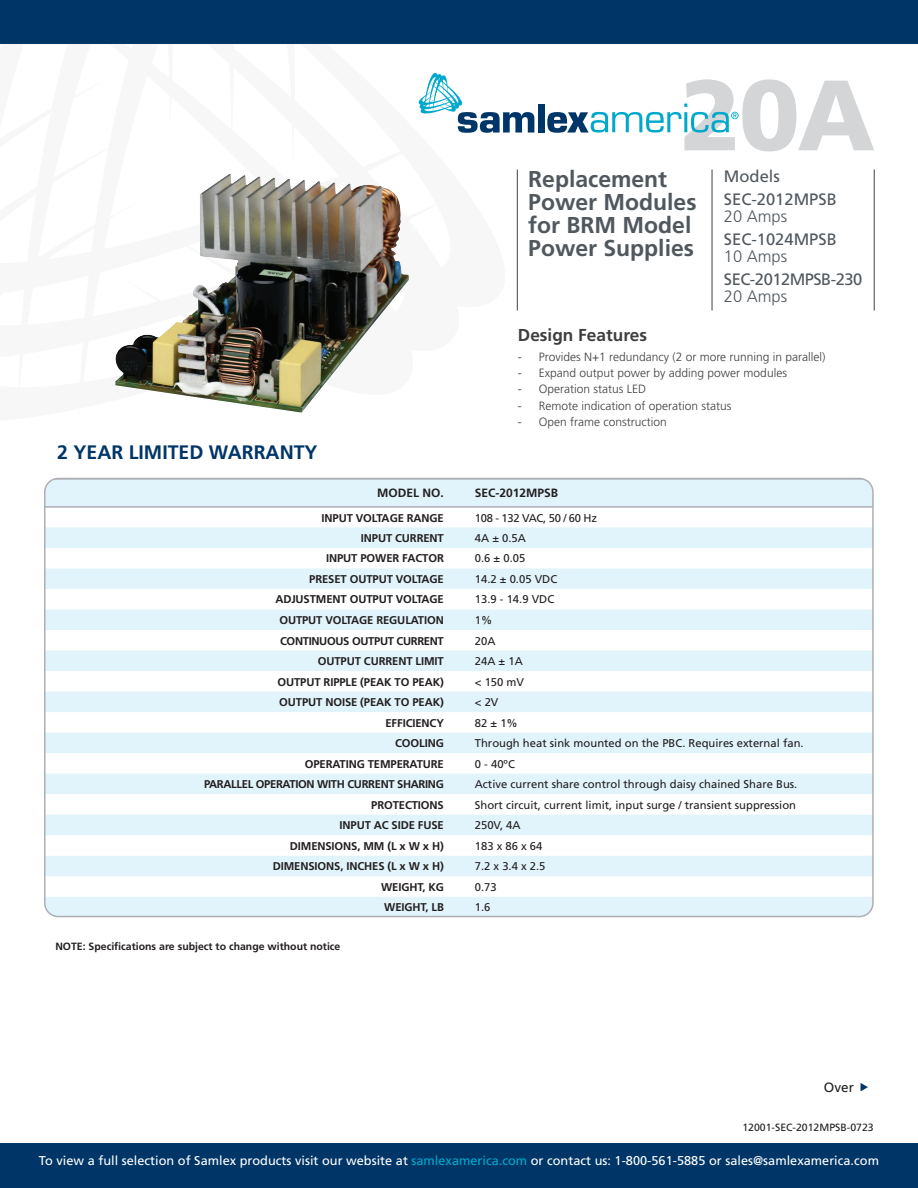
<style>
.page{position:relative;width:918px;height:1188px;background:#fff}
.page>*{position:absolute;margin:0;border:0;box-sizing:border-box;transform-origin:0 0}
.t1{font:900 99.75px "Frutiger LT Std";color:#d4d5d7}
.t2{font:700 22.95px/23.2px "Frutiger LT Std";color:#50585e}
.t3{font:700 19.5px "Frutiger LT Std";color:#003667}
.t4{font:700 17.25px "Frutiger LT Std";color:#3e3e3f}
.t5{font:16.5px/23.4px "Frutiger LT Std";color:#50585e}
.t6{font:300 16.5px "Frutiger LT Std";color:#50585e}
.t7{font:16.5px "Frutiger LT Std";letter-spacing:-.03em;color:#50585e}
.t8{font:13.5px "Frutiger LT Std";color:#231f20}
.t9{font:12.75px "Frutiger LT Std";color:#fff}
.t10{font:300 12px "Frutiger LT Std";color:#3e3e3f}
.t11{font:700 12px "Frutiger LT Std";color:#231f20}
.t12{font:700 11.25px "Frutiger LT Std";letter-spacing:-.01em;color:#231f20}
.t13{font:11.25px "Frutiger LT Std";color:#231f20}
.t14{font:700 11.25px "Frutiger LT Std";letter-spacing:-.03em;color:#231f20}
.t15{font:11.25px "Frutiger LT Std";letter-spacing:-.03em;color:#231f20}
.t16{font:700 10.5px "Frutiger LT Std";color:#231f20}
.t17{font:10.5px "Frutiger LT Std";color:#231f20}
.s1{color:#00a9cc}
</style>
<div class="page">
<hr style="left:517px;top:170px;width:1px;height:141px;background:#50585e">
<hr style="left:711px;top:170px;width:2px;height:141px;background:#50585e">
<hr style="left:874px;top:170px;width:1px;height:141px;background:#50585e">
<div style="left:0;top:0;width:918px;height:43px;background:#003667"></div>
<div style="left:0;top:1143px;width:918px;height:45px;background:#003667"></div>
<div style="left:538px;top:104px;width:7px;height:29px;background:#003667"></div>
<svg style="left:419px;top:73px;width:115px;height:60px"></svg>
<svg style="left:547px;top:104px;width:192px;height:29px"></svg>
<div style="left:46px;top:480px;width:825px;height:26px;background:#e1f4fc"></div>
<svg style="left:46px;top:527px;width:825px;height:390px;fill:#e1f4fc"></svg>
<hr style="left:45px;top:479px;width:399px;height:1px;background:#aeafb3">
<hr style="left:475px;top:479px;width:398px;height:1px;background:#aeafb3">
<hr style="left:45px;top:506px;width:399px;height:2px;background:#aeafb3">
<hr style="left:444px;top:506px;width:31px;height:2px;background:#aeafb3">
<hr style="left:475px;top:506px;width:398px;height:2px;background:#aeafb3">
<div style="left:44px;top:478px;width:830px;height:439px;border:2px solid #aeafb3;border-radius:14px"></div>
<img style="left:115px;top:174px;width:294px;height:239px">
<h1 class="t1" style="left:680px;top:55px;width:196px">20A</h1>
<h3 class="t5" style="left:724px;top:165px;width:114px">Models<br>SEC-2012MPSB</h3>
<h3 class="t6" style="left:724px;top:207px;width:65px">20 Amps</h3>
<h3 class="t5" style="left:724px;top:228px;width:114px">SEC-1024MPSB</h3>
<h3 class="t6" style="left:724px;top:247px;width:65px">10 Amps</h3>
<h3 class="t7" style="left:724px;top:270px;width:140px">SEC-2012MPSB-230</h3>
<h3 class="t6" style="left:724px;top:287px;width:65px">20 Amps</h3>
<h2 class="t2" style="left:528px;top:167px;width:170px">Replacement<br>Power Modules for BRM Model<br>Power Supplies</h2>
<h3 class="t3" style="left:57px;top:441px;width:262px">2 YEAR LIMITED WARRANTY</h3>
<h3 class="t4" style="left:518px;top:325px;width:131px">Design Features</h3>
<p class="t10" style="left:518px;top:350px;width:309px">- Provides N+1 redundancy (2 or more running in parallel)</p>
<p class="t10" style="left:518px;top:366px;width:271px">- Expand output power by adding power modules</p>
<p class="t10" style="left:518px;top:383px;width:130px">- Operation status LED</p>
<p class="t10" style="left:518px;top:399px;width:215px">- Remote indication of operation status</p>
<p class="t10" style="left:518px;top:415px;width:151px">- Open frame construction</p>
<p class="t11" style="left:377px;top:486px;width:68px">MODEL NO.</p>
<p class="t11" style="left:475px;top:486px;width:85px">SEC-2012MPSB</p>
<p class="t12" style="left:322px;top:511px;width:124px">INPUT VOLTAGE RANGE</p>
<p class="t15" style="left:475px;top:511px;width:124px">108 - 132 VAC, 50 / 60 Hz</p>
<p class="t12" style="left:361px;top:531px;width:85px">INPUT CURRENT</p>
<p class="t13" style="left:475px;top:531px;width:53px">4A ± 0.5A</p>
<p class="t12" style="left:326px;top:552px;width:119px">INPUT POWER FACTOR</p>
<p class="t13" style="left:475px;top:552px;width:52px">0.6 ± 0.05</p>
<p class="t12" style="left:309px;top:572px;width:136px">PRESET OUTPUT VOLTAGE</p>
<p class="t13" style="left:475px;top:572px;width:84px">14.2 ± 0.05 VDC</p>
<p class="t12" style="left:275px;top:593px;width:170px">ADJUSTMENT OUTPUT VOLTAGE</p>
<p class="t13" style="left:475px;top:593px;width:81px">13.9 - 14.9 VDC</p>
<p class="t12" style="left:279px;top:613px;width:166px">OUTPUT VOLTAGE REGULATION</p>
<p class="t13" style="left:475px;top:613px;width:19px">1%</p>
<p class="t14" style="left:280px;top:634px;width:165px">CONTINUOUS OUTPUT CURRENT</p>
<p class="t13" style="left:475px;top:634px;width:22px">20A</p>
<p class="t12" style="left:318px;top:655px;width:128px">OUTPUT CURRENT LIMIT</p>
<p class="t13" style="left:475px;top:655px;width:50px">24A ± 1A</p>
<p class="t12" style="left:277px;top:675px;width:168px">OUTPUT RIPPLE (PEAK TO PEAK)</p>
<p class="t13" style="left:475px;top:675px;width:51px">&lt; 150 mV</p>
<p class="t12" style="left:279px;top:696px;width:166px">OUTPUT NOISE (PEAK TO PEAK)</p>
<p class="t13" style="left:475px;top:696px;width:25px">&lt; 2V</p>
<p class="t12" style="left:386px;top:716px;width:60px">EFFICIENCY</p>
<p class="t13" style="left:475px;top:716px;width:45px">82 ± 1%</p>
<p class="t12" style="left:395px;top:737px;width:50px">COOLING</p>
<p class="t13" style="left:475px;top:737px;width:330px">Through heat sink mounted on the PBC. Requires external fan.</p>
<p class="t12" style="left:305px;top:757px;width:141px">OPERATING TEMPERATURE</p>
<p class="t13" style="left:475px;top:757px;width:42px">0 - 40oC</p>
<p class="t14" style="left:204px;top:778px;width:241px">PARALLEL OPERATION WITH CURRENT SHARING</p>
<p class="t13" style="left:475px;top:778px;width:324px">Active current share control through daisy chained Share Bus.</p>
<p class="t12" style="left:371px;top:798px;width:74px">PROTECTIONS</p>
<p class="t13" style="left:475px;top:798px;width:323px">Short circuit, current limit, input surge / transient suppression</p>
<p class="t12" style="left:340px;top:819px;width:106px">INPUT AC SIDE FUSE</p>
<p class="t13" style="left:475px;top:819px;width:47px">250V, 4A</p>
<p class="t12" style="left:290px;top:839px;width:156px">DIMENSIONS, MM (L x W x H)</p>
<p class="t13" style="left:475px;top:839px;width:69px">183 x 86 x 64</p>
<p class="t12" style="left:273px;top:860px;width:173px">DIMENSIONS, INCHES (L x W x H)</p>
<p class="t13" style="left:475px;top:860px;width:72px">7.2 x 3.4 x 2.5</p>
<p class="t12" style="left:381px;top:880px;width:64px">WEIGHT, KG</p>
<p class="t13" style="left:475px;top:880px;width:23px">0.73</p>
<p class="t12" style="left:384px;top:901px;width:61px">WEIGHT, LB</p>
<p class="t13" style="left:475px;top:901px;width:17px">1.6</p>
<p class="t16" style="left:55px;top:940px;width:287px">NOTE: Specifications are subject to change without notice</p>
<p class="t8" style="left:824px;top:1080px;width:32px">Over</p>
<p class="t17" style="left:742px;top:1121px;width:133px">12001-SEC-2012MPSB-0723</p>
<p class="t9" style="left:39px;top:1153px;width:842px">To view a full selection of Samlex products visit our website at <span class="s1">samlexamerica.com</span> or contact us: 1-800-561-5885 or sales@samlexamerica.com</p>
</div>
